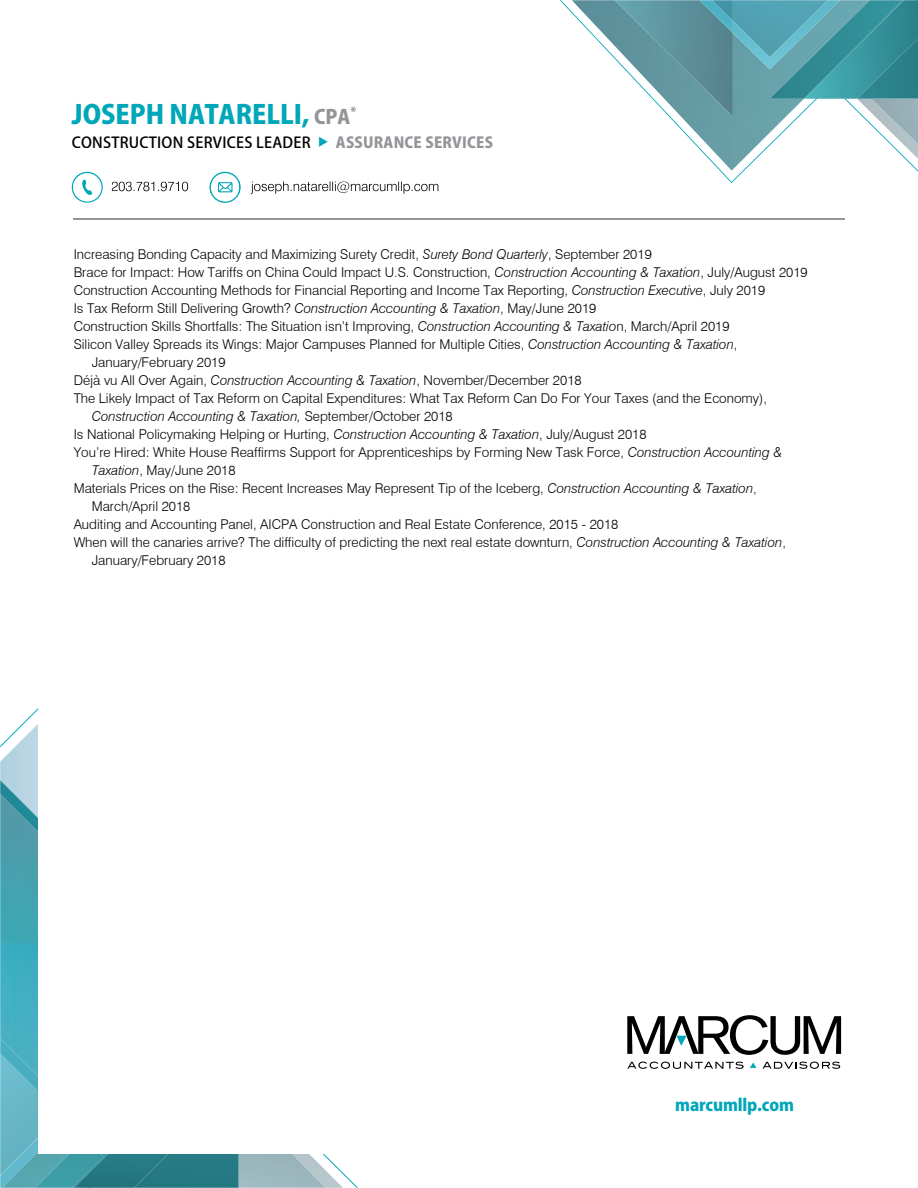
<style>
.page{position:relative;width:918px;height:1188px;background:#fff}
.page>*{position:absolute;margin:0;border:0;box-sizing:border-box;transform-origin:0 0}
.t1{font:800 25.95px "Koz Go Pro";color:#00a7b8}
.t2{font:800 16.5px "Koz Go Pro";letter-spacing:-.01em;color:#00a7b8}
.t3{font:500 15px "Koz Go Pro";letter-spacing:.015em;color:#000}
.t4{font:300 13.5px "Swiss 721 BT";color:#000}
.t5{font:italic 300 13.5px "Swiss 721 BT";color:#000}
.s1{font-size:19.5px;color:#939598}
.s2{color:#00a7b8}
.s3{font-weight:800;color:#939598}
.s4{font-style:italic}
.s5{font-style:normal}
</style>
<div class="page">
<img style="left:0;top:1115px;width:61px;height:73px">
<img style="left:0;top:708px;width:38px;height:72px">
<img style="left:0;top:855px;width:38px;height:259px">
<svg style="left:61px;top:1154px;width:297px;height:34px;background:#639ea6"></svg>
<img style="left:0;top:1039px;width:38px;height:61px">
<img style="left:0;top:780px;width:38px;height:75px">
<svg style="left:560px;top:0;width:358px;height:183px"></svg>
<img style="left:615px;top:0;width:118px;height:116px">
<img style="left:733px;top:0;width:107px;height:69px">
<img style="left:700px;top:0;width:33px;height:33px">
<div style="left:38px;top:651px;width:328px;height:502px;background:#fff"></div>
<hr style="left:73px;top:219px;width:772px;height:1px;background:#939598">
<svg style="left:627px;top:1062px;width:117px;height:7px"></svg>
<svg style="left:763px;top:1062px;width:77px;height:7px"></svg>
<svg style="left:627px;top:1015px;width:214px;height:40px"></svg>
<svg style="left:750px;top:1063px;width:6px;height:5px"></svg>
<svg style="left:72px;top:172px;width:31px;height:31px"></svg>
<svg style="left:112px;top:172px;width:327px;height:31px"></svg>
<h1 class="t1" style="left:72px;top:97px;width:286px">JOSEPH NATARELLI, <span class="s1">CPA</span><sup>*</sup></h1>
<p class="t3" style="left:72px;top:133px;width:423px">CONSTRUCTION SERVICES LEADER <span class="s2">◆</span> <span class="s3">ASSURANCE SERVICES</span></p>
<p class="t4" style="left:74px;top:246px;width:580px">Increasing Bonding Capacity and Maximizing Surety Credit, <span class="s4">Surety Bond Quarterly</span>, September 2019</p>
<p class="t4" style="left:74px;top:264px;width:736px">Brace for Impact: How Tariffs on China Could Impact U.S. Construction, <span class="s4">Construction Accounting &amp; Taxation</span>, July/August 2019</p>
<p class="t4" style="left:74px;top:282px;width:693px">Construction Accounting Methods for Financial Reporting and Income Tax Reporting, <span class="s4">Construction Executive</span>, July 2019</p>
<p class="t4" style="left:74px;top:300px;width:524px">Is Tax Reform Still Delivering Growth? <span class="s4">Construction Accounting &amp; Taxation</span>, May/June 2019</p>
<p class="t4" style="left:74px;top:318px;width:657px">Construction Skills Shortfalls: The Situation isn’t Improving, <span class="s4">Construction Accounting &amp; Taxatio</span>n, March/April 2019</p>
<p class="t4" style="left:74px;top:336px;width:665px">Silicon Valley Spreads its Wings: Major Campuses Planned for Multiple Cities, <span class="s4">Construction Accounting &amp; Taxation</span>,</p>
<p class="t4" style="left:92px;top:354px;width:135px">January/February 2019</p>
<p class="t4" style="left:74px;top:372px;width:510px">Déjà vu All Over Again, <span class="s4">Construction Accounting &amp; Taxation</span>, November/December 2018</p>
<p class="t4" style="left:74px;top:390px;width:695px">The Likely Impact of Tax Reform on Capital Expenditures: What Tax Reform Can Do For Your Taxes (and the Economy),</p>
<p class="t5" style="left:92px;top:408px;width:363px">Construction Accounting &amp; Taxation, <span class="s5">September/October 2018</span></p>
<p class="t4" style="left:74px;top:426px;width:574px">Is National Policymaking Helping or Hurting, <span class="s4">Construction Accounting &amp; Taxation</span>, July/August 2018</p>
<p class="t4" style="left:74px;top:444px;width:710px">You’re Hired: White House Reaffirms Support for Apprenticeships by Forming New Task Force, <span class="s4">Construction Accounting &amp;</span></p>
<p class="t4" style="left:92px;top:462px;width:145px"><span class="s4">Taxation</span>, May/June 2018</p>
<p class="t4" style="left:74px;top:480px;width:685px">Materials Prices on the Rise: Recent Increases May Represent Tip of the Iceberg, <span class="s4">Construction Accounting &amp; Taxation</span>,</p>
<p class="t4" style="left:92px;top:498px;width:100px">March/April 2018</p>
<p class="t4" style="left:74px;top:516px;width:546px">Auditing and Accounting Panel, AICPA Construction and Real Estate Conference, 2015 - 2018</p>
<p class="t4" style="left:74px;top:534px;width:714px">When will the canaries arrive? The difficulty of predicting the next real estate downturn, <span class="s4">Construction Accounting &amp; Taxation</span>,</p>
<p class="t4" style="left:92px;top:552px;width:135px">January/February 2018</p>
<p class="t2" style="left:675px;top:1094px;width:120px">marcumllp.com</p>
</div>
